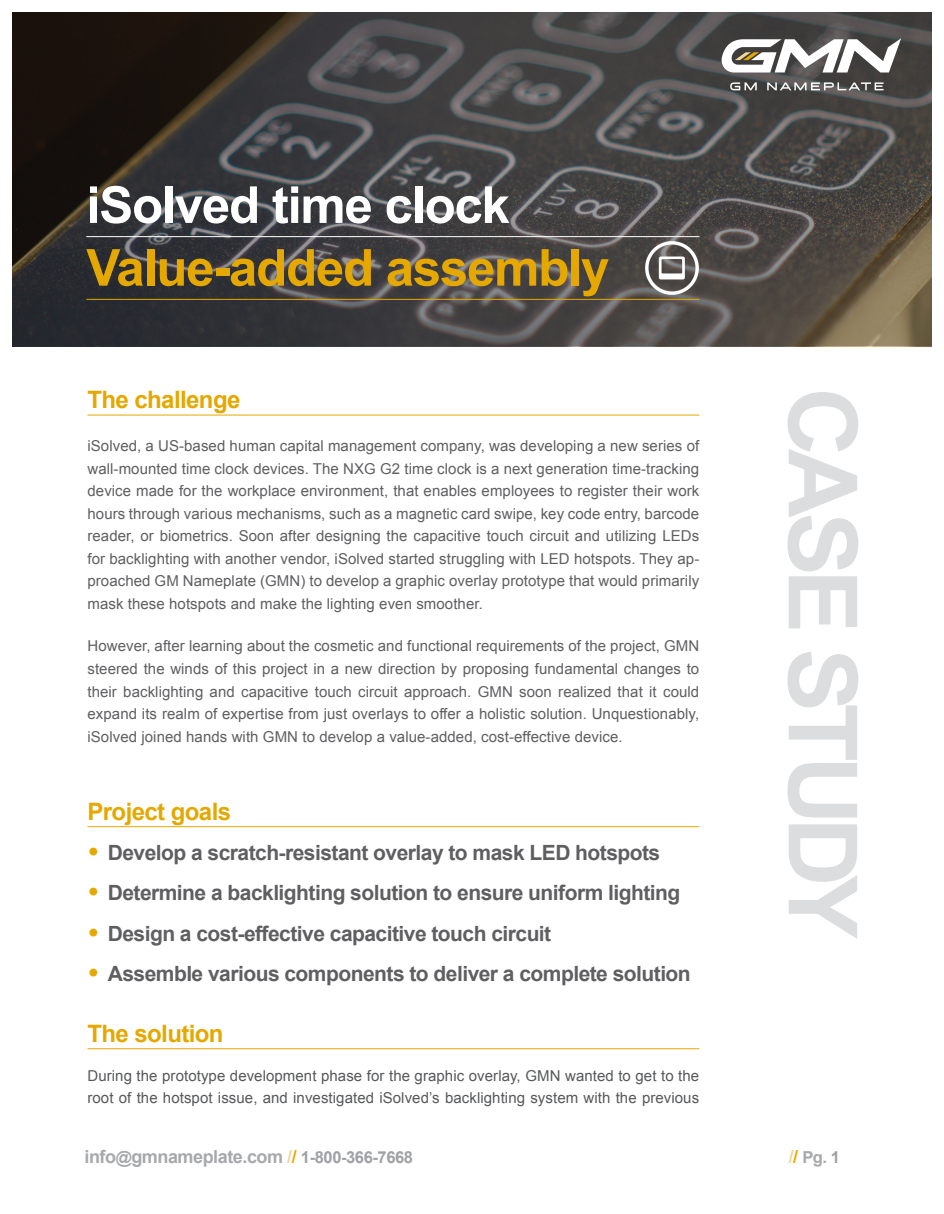
<style>
.page{position:relative;width:944px;height:1214px;background:#fff}
.page>*{position:absolute;margin:0;border:0;box-sizing:border-box;transform-origin:0 0}
.t1{font:700 51px "Arial";letter-spacing:-.025em;color:#e5a800}
.t2{font:700 51px "Arial";letter-spacing:-.025em;color:#fff}
.Sub-head{font:700 24px "Arial";letter-spacing:-.025em;color:#e5a800}
.t3{font:700 21px "Arial";letter-spacing:-.025em;color:#5f5f62}
.t4{font:700 18px "Arial";letter-spacing:-.025em;color:#a6a8ab}
.t5{font:700 16.5px "Arial";color:#a6a8ab}
.body{font:15px/22.5px "Arial";letter-spacing:.005em;color:#5f5f62;text-align:justify}
.goals{font:15px/22.5px "Arial";letter-spacing:.005em;color:#57585a}
.s1{font-weight:900;font-size:24px;color:#e5a800}
.s2{font-size:16.5px}
.s3{color:#edd797}
.s4{color:#e5a800}
.s5{font-size:16.5px;color:#a0a1a5}
.s6{font-size:18px;color:#edd797}
.s7{font-size:18px;color:#e5a800}
.s8{color:#a0a1a5}
</style>
<div class="page">
<svg style="left:12px;top:13px;width:919px;height:333px;background:#42403f"></svg>
<hr style="left:87px;top:415px;width:612px;height:1px;background:#e5a800">
<hr style="left:87px;top:826px;width:612px;height:1px;background:#e5a800">
<hr style="left:87px;top:1048px;width:612px;height:1px;background:#e5a800">
<svg style="left:787px;top:392px;width:71px;height:547px"></svg>
<hr style="left:86px;top:236px;width:613px;height:1px;background:#fff">
<hr style="left:86px;top:299px;width:613px;height:1px;background:#e5a800">
<svg style="left:719px;top:38px;width:188px;height:37px"></svg>
<svg style="left:730px;top:82px;width:159px;height:11px;background:#747272"></svg>
<img style="left:644px;top:241px;width:55px;height:54px">
<p class="t2" style="left:86px;top:171px;width:425px">iSolved time clock</p>
<p class="t1" style="left:86px;top:234px;width:524px">Value-added assembly</p>
<p class="Sub-head" style="left:87px;top:384px;width:154px">The challenge</p>
<p class="body" style="left:87px;top:435px;width:613px">iSolved, a US-based human capital management company, was developing a new series of wall-mounted time clock devices. The NXG G2 time clock is a next generation time-tracking device made for the workplace environment, that enables employees to register their work hours through various mechanisms, such as a magnetic card swipe, key code entry, barcode reader, or biometrics. Soon after designing the capacitive touch circuit and utilizing LEDs for backlighting with another vendor, iSolved started struggling with LED hotspots. They ap&shy;proached GM Nameplate (GMN) to develop a graphic overlay prototype that would primarily mask these hotspots and make the lighting even smoother.</p>
<p class="body" style="left:87px;top:635px;width:613px">However, after learning about the cosmetic and functional requirements of the project, GMN steered the winds of this project in a new direction by proposing fundamental changes to their backlighting and capacitive touch circuit approach. GMN soon realized that it could expand its realm of expertise from just overlays to offer a holistic solution. Unquestionably, iSolved joined hands with GMN to develop a value-added, cost-effective device.</p>
<p class="Sub-head" style="left:87px;top:795px;width:145px">Project goals</p>
<p class="t3" style="left:87px;top:838px;width:574px"><span class="s1">•</span> Develop a scratch-resistant overlay to mask LED hotspots</p>
<p class="t3" style="left:87px;top:879px;width:594px"><span class="s1">•</span> Determine a backlighting solution to ensure uniform lighting</p>
<p class="t3" style="left:87px;top:919px;width:465px"><span class="s1">•</span> Design a cost-effective capacitive touch circuit</p>
<p class="t3" style="left:87px;top:959px;width:605px"><span class="s1">•</span> Assemble various components to deliver a complete solution</p>
<p class="Sub-head" style="left:87px;top:1017px;width:138px">The solution</p>
<p class="goals" style="left:87px;top:1064px;width:613px">During the prototype development phase for the graphic overlay, GMN wanted to get to the root of the hotspot issue, and investigated iSolved’s backlighting system with the previous</p>
<p class="t4" style="left:84px;top:1144px;width:330px">info<span class="s2">@</span>gmnameplate.com <span class="s3">/</span><span class="s4">/</span> <span class="s5">1-800-366-7668</span></p>
<p class="t5" style="left:788px;top:1146px;width:53px"><span class="s6">/</span><span class="s7">/</span> Pg. <span class="s8">1</span></p>
</div>
